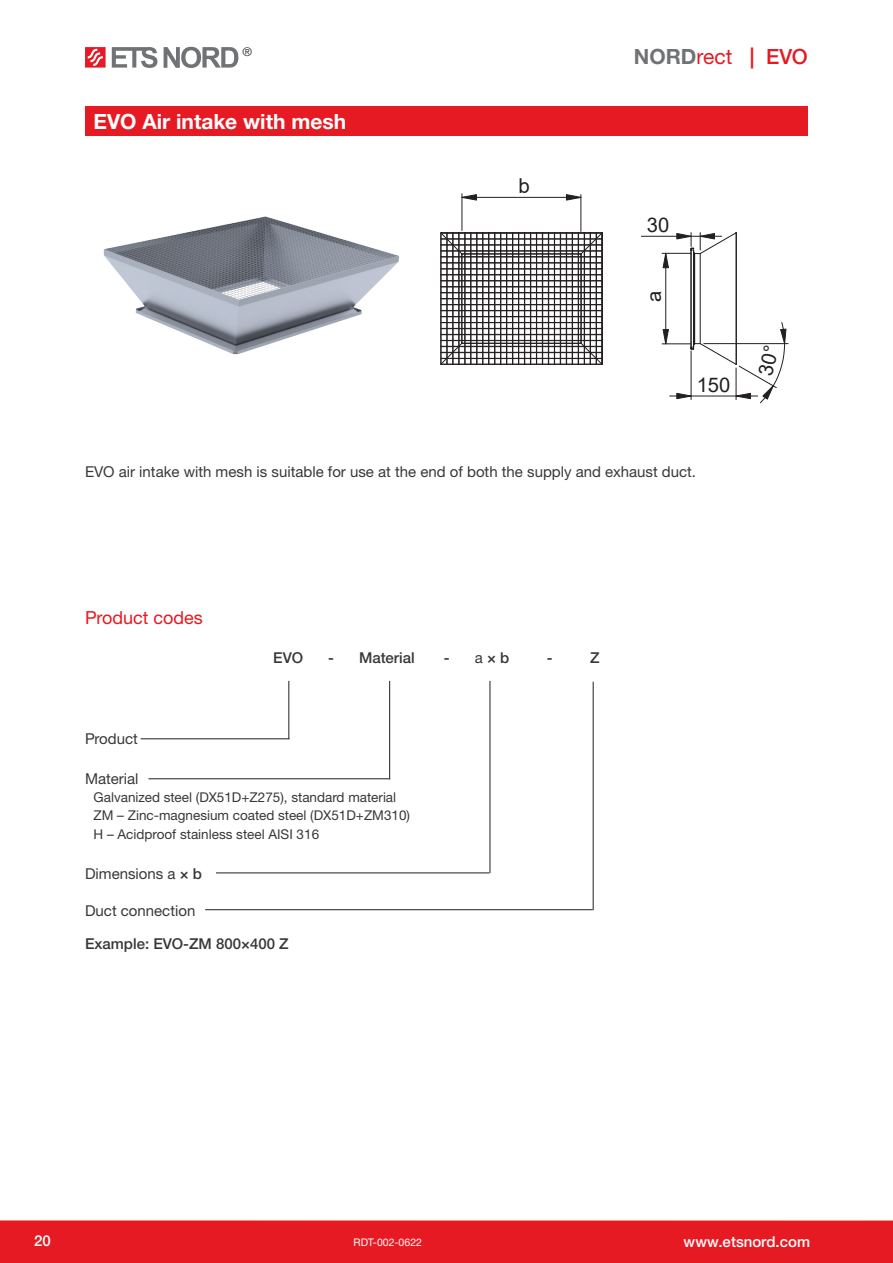
<style>
.page{position:relative;width:893px;height:1263px;background:#fff}
.page>*{position:absolute;margin:0;border:0;box-sizing:border-box;transform-origin:0 0}
.Tootenimi{font:700 21px "Helvetica Neue LTW1 G";color:#fff}
.t1{font:700 21px "Helvetica Neue LTW1 G";color:#717275}
.t2{font:20.55px "Arial";color:#231f20}
.t3{font:20.25px "Arial";color:#231f20}
.Pealkiri{font:18px "Helvetica Neue LTW1 G";color:#e51a23}
.Tekst_1{font:15px "Helvetica Neue LTW1 G";color:#383839}
.Markeering_kast{font:15px "Helvetica Neue LTW1 G";color:#383839}
.Näidis{font:500 15px "Helvetica Neue LTW1 G";color:#383839}
.t4{font:500 15px "Helvetica Neue LTW1 G";color:#fff}
.markeering_kiri{font:13.5px "Helvetica Neue LTW1 G";color:#383839}
.t5{font:12px "Helvetica Neue LTW1 G";color:#383839}
.t6{font:10.5px "Helvetica Neue LTW1 G";color:#fff}
.s1{font-weight:400;color:#e51a23}
.s2{font-weight:500;color:#e51a23}
.s3{font-weight:400}
.s4{font-weight:500}
</style>
<div class="page">
<div style="left:0;top:1220px;width:893px;height:43px;background:#e51a23"></div>
<svg style="left:85px;top:47px;width:21px;height:21px"></svg>
<svg style="left:112px;top:47px;width:45px;height:21px"></svg>
<svg style="left:164px;top:47px;width:74px;height:21px"></svg>
<div style="left:85px;top:106px;width:723px;height:30px;background:#e51a23"></div>
<svg style="left:440px;top:232px;width:163px;height:133px"></svg>
<hr style="left:691px;top:250px;width:1px;height:97px;background:#231f20">
<hr style="left:690px;top:250px;width:1px;height:97px;background:#231f20">
<hr style="left:693px;top:250px;width:1px;height:97px;background:#231f20">
<hr style="left:694px;top:253px;width:1px;height:91px;background:#231f20">
<hr style="left:736px;top:233px;width:1px;height:131px;background:#231f20">
<hr style="left:700px;top:254px;width:1px;height:90px;background:#231f20">
<hr style="left:665px;top:253px;width:1px;height:91px;background:#231f20">
<hr style="left:641px;top:236px;width:59px;height:1px;background:#231f20">
<hr style="left:704px;top:343px;width:84px;height:1px;background:#231f20">
<svg style="left:662px;top:232px;width:75px;height:36px"></svg>
<hr style="left:581px;top:195px;width:1px;height:36px;background:#231f20">
<hr style="left:462px;top:194px;width:1px;height:36px;background:#231f20">
<hr style="left:462px;top:197px;width:111px;height:1px;background:#231f20">
<svg style="left:566px;top:194px;width:16px;height:7px"></svg>
<svg style="left:461px;top:194px;width:16px;height:7px"></svg>
<img style="left:103px;top:216px;width:297px;height:139px">
<hr style="left:141px;top:738px;width:149px;height:1px;background:#383839">
<hr style="left:288px;top:681px;width:1px;height:58px;background:#383839">
<hr style="left:148px;top:778px;width:242px;height:1px;background:#383839">
<hr style="left:389px;top:681px;width:1px;height:98px;background:#383839">
<hr style="left:216px;top:872px;width:273px;height:1px;background:#383839">
<hr style="left:489px;top:681px;width:1px;height:192px;background:#383839">
<hr style="left:593px;top:682px;width:1px;height:228px;background:#383839">
<hr style="left:205px;top:909px;width:388px;height:1px;background:#383839">
<svg style="left:662px;top:322px;width:124px;height:81px"></svg>
<p class="t5" style="left:242px;top:44px;width:11px">®</p>
<p class="Tootenimi" style="left:94px;top:108px;width:254px">EVO Air intake with mesh</p>
<p class="t2" style="left:519px;top:171px;width:13px">b</p>
<p class="t1" style="left:634px;top:44px;width:176px">NORD<span class="s1">rect</span> <span class="s2">| EVO</span></p>
<p class="t3" style="left:647px;top:211px;width:24px">30</p>
<p class="t3" style="left:640px;top:302px;width:13px;rotate:-90deg">a</p>
<p class="t3" style="left:697px;top:371px;width:35px">150</p>
<p class="Tekst_1" style="left:85px;top:462px;width:613px">EVO air intake with mesh is suitable for use at the end of both the supply and exhaust duct.</p>
<p class="Pealkiri" style="left:85px;top:606px;width:119px">Product codes</p>
<p class="Näidis" style="left:273px;top:649px;width:31px">EVO</p>
<p class="Näidis" style="left:328px;top:649px;width:88px">- Material</p>
<p class="Näidis" style="left:444px;top:649px;width:67px">- <span class="s3">a</span> × b</p>
<p class="Näidis" style="left:547px;top:649px;width:7px">-</p>
<p class="Näidis" style="left:590px;top:649px;width:11px">Z</p>
<p class="Markeering_kast" style="left:85px;top:729px;width:54px">Product</p>
<p class="Markeering_kast" style="left:85px;top:769px;width:55px">Material</p>
<p class="markeering_kiri" style="left:94px;top:789px;width:304px">Galvanized steel (DX51D+Z275), standard material</p>
<p class="markeering_kiri" style="left:94px;top:807px;width:318px">ZM – Zinc-magnesium coated steel (DX51D+ZM310)</p>
<p class="markeering_kiri" style="left:94px;top:825px;width:227px">H – Acidproof stainless steel AISI 316</p>
<p class="Markeering_kast" style="left:85px;top:865px;width:119px">Dimensions a <span class="s4">× b</span></p>
<p class="Markeering_kast" style="left:85px;top:901px;width:112px">Duct connection</p>
<p class="Näidis" style="left:85px;top:935px;width:205px">Example: EVO-ZM 800×400 Z</p>
<p class="t4" style="left:34px;top:1232px;width:18px">20</p>
<p class="t6" style="left:354px;top:1235px;width:70px">RDT-002-0622</p>
<p class="t4" style="left:683px;top:1233px;width:128px">www.etsnord.com</p>
</div>
